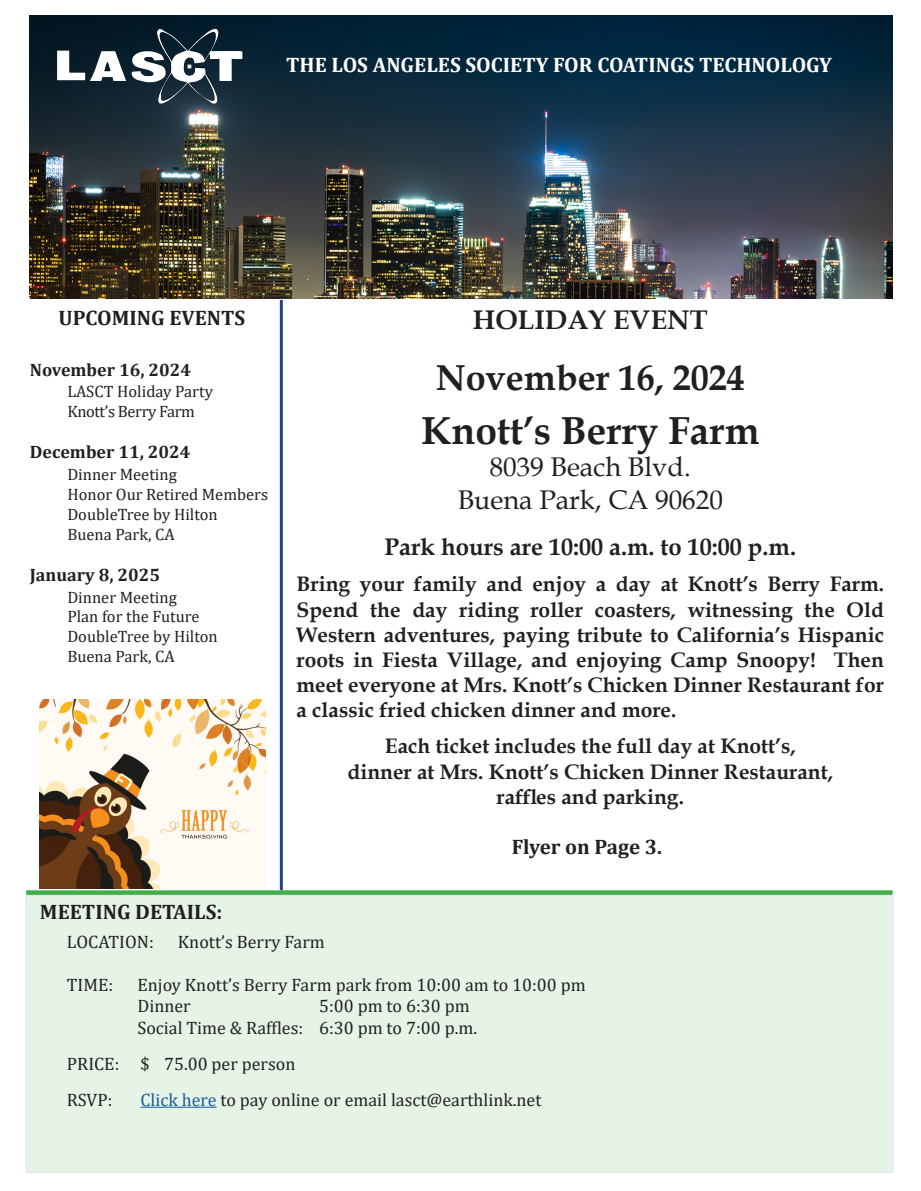
<style>
.page{position:relative;width:921px;height:1191px;background:#fff}
.page>*{position:absolute;margin:0;border:0;box-sizing:border-box;transform-origin:0 0}
.t1{font:700 39px "Book Antiqua";color:#231f20}
.t2{font:700 36px "Book Antiqua";color:#231f20}
.t3{font:27px "Book Antiqua";color:#231f20}
.t4{font:700 27px "Book Antiqua";color:#231f20}
.t5{font:700 24px "Book Antiqua";color:#231f20}
.t6{font:700 21px/25.2px "Book Antiqua";color:#231f20;text-align:justify}
.t7{font:700 21px "Cambria";color:#231f20}
.t8{font:700 21px "Cambria";color:#fff}
.t9{font:18px "Cambria";color:#231f20}
.t10{font:700 18px "Cambria";color:#231f20}
.t11{font:16.5px "Cambria";color:#231f20}
.t12{font:16.5px "Cambria";letter-spacing:-.025em;color:#231f20}
.s1{color:#175d9e}
</style>
<div class="page">
<img style="left:29px;top:15px;width:863px;height:283px">
<img style="left:57px;top:29px;width:188px;height:74px">
<hr style="left:280px;top:300px;width:3px;height:590px;background:#253f8e">
<div style="left:26px;top:890px;width:866px;height:5px;background:#40ae49"></div>
<div style="left:25px;top:895px;width:868px;height:278px;background:#e6f4e7"></div>
<hr style="left:140px;top:1106px;width:76px;height:1px;background:#175d9e">
<img style="left:40px;top:700px;width:225px;height:189px">
<p class="t8" style="left:286px;top:50px;width:547px">THE LOS ANGELES SOCIETY FOR COATINGS TECHNOLOGY</p>
<p class="t7" style="left:58px;top:303px;width:188px">UPCOMING EVENTS</p>
<p class="t10" style="left:30px;top:357px;width:163px">November 16, 2024</p>
<p class="t11" style="left:67px;top:382px;width:147px">LASCT Holiday Party</p>
<p class="t12" style="left:67px;top:402px;width:129px">Knott’s Berry Farm</p>
<p class="t10" style="left:30px;top:440px;width:162px">December 11, 2024</p>
<p class="t11" style="left:67px;top:465px;width:111px">Dinner Meeting</p>
<p class="t11" style="left:67px;top:484px;width:202px">Honor Our Retired Members</p>
<p class="t11" style="left:67px;top:504px;width:152px">DoubleTree by Hilton</p>
<p class="t11" style="left:67px;top:524px;width:109px">Buena Park, CA</p>
<p class="t10" style="left:30px;top:562px;width:132px">January 8, 2025</p>
<p class="t11" style="left:67px;top:587px;width:111px">Dinner Meeting</p>
<p class="t11" style="left:67px;top:607px;width:134px">Plan for the Future</p>
<p class="t11" style="left:67px;top:627px;width:152px">DoubleTree by Hilton</p>
<p class="t11" style="left:67px;top:646px;width:109px">Buena Park, CA</p>
<p class="t4" style="left:473px;top:301px;width:236px">HOLIDAY EVENT</p>
<p class="t2" style="left:436px;top:353px;width:311px">November 16, 2024</p>
<p class="t1" style="left:421px;top:404px;width:340px">Knott’s Berry Farm</p>
<p class="t3" style="left:490px;top:448px;width:202px">8039 Beach Blvd.</p>
<p class="t3" style="left:458px;top:480px;width:267px">Buena Park, CA 90620</p>
<p class="t5" style="left:384px;top:531px;width:413px">Park hours are 10:00 a.m. to 10:00 p.m.</p>
<p class="t6" style="left:296px;top:571px;width:589px">Bring your family and enjoy a day at Knott’s Berry Farm.<br>Spend the day riding roller coasters, witnessing the Old Western adventures, paying tribute to California’s Hispanic roots in Fiesta Village, and enjoying Camp Snoopy! Then meet everyone at Mrs. Knott’s Chicken Dinner Restaurant for a classic fried chicken dinner and more.</p>
<p class="t6" style="left:385px;top:733px;width:412px">Each ticket includes the full day at Knott’s,</p>
<p class="t6" style="left:347px;top:759px;width:487px">dinner at Mrs. Knott’s Chicken Dinner Restaurant,</p>
<p class="t6" style="left:496px;top:784px;width:189px">raffles and parking.</p>
<p class="t7" style="left:512px;top:832px;width:152px">Flyer on Page 3.</p>
<p class="t7" style="left:40px;top:897px;width:184px">MEETING DETAILS:</p>
<p class="t9" style="left:67px;top:931px;width:88px">LOCATION:</p>
<p class="t9" style="left:178px;top:931px;width:148px">Knott’s Berry Farm</p>
<p class="t9" style="left:67px;top:974px;width:48px">TIME:</p>
<p class="t9" style="left:137px;top:974px;width:450px">Enjoy Knott’s Berry Farm park from 10:00 am to 10:00 pm</p>
<p class="t9" style="left:137px;top:996px;width:55px">Dinner</p>
<p class="t9" style="left:319px;top:996px;width:152px">5:00 pm to 6:30 pm</p>
<p class="t9" style="left:137px;top:1017px;width:341px">Social Time &amp; Raffles: 6:30 pm to 7:00 p.m.</p>
<p class="t9" style="left:67px;top:1053px;width:230px">PRICE: $ 75.00 per person</p>
<p class="t9" style="left:67px;top:1089px;width:47px">RSVP:</p>
<p class="t9" style="left:140px;top:1089px;width:402px"><span class="s1">Click here</span> to pay online or email lasct@earthlink.net</p>
</div>
